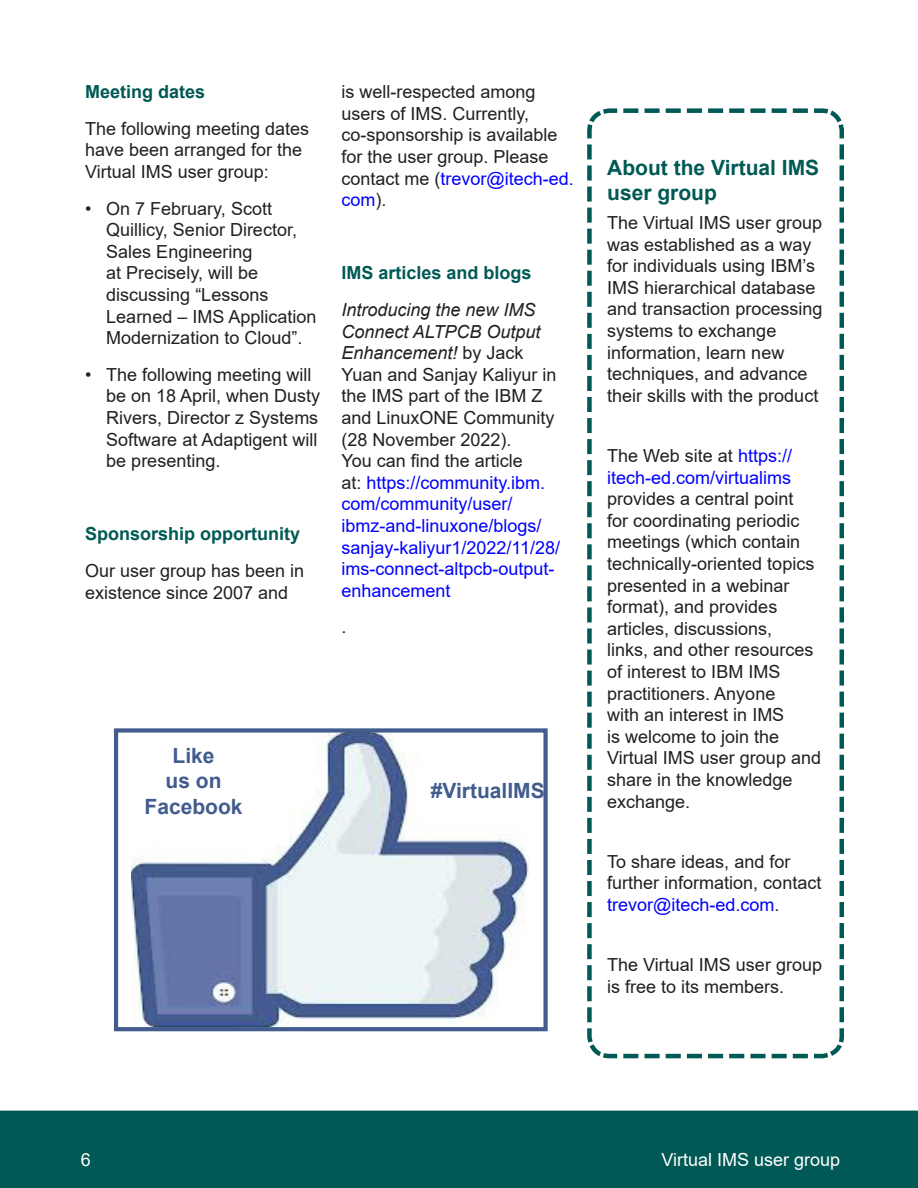
<style>
.page{position:relative;width:918px;height:1188px;background:#fff}
.page>*{position:absolute;margin:0;border:0;box-sizing:border-box;transform-origin:0 0}
.text{font:700 21px/25.2px "Arial";color:#005954}
.text-2{font:700 21px/25.2px "Arial";color:#415c8d;text-align:center}
.text-3{font:18px/21.6px "Arial";color:#231f20}
.text-4{font:18px/21.6px "Arial";color:#00f}
.blob{font:18px/21.6px "Arial";color:#231f20}
.blob-2{font:700 18px "Arial";color:#005954}
.t1{font:18px "Arial";color:#fff}
.text-5{font:700 18px "Arial";color:#005954}
.s1{color:#00f}
.s2{font-style:italic;color:#231f20}
.s3{color:#231f20}
</style>
<div class="page">
<div style="left:0;top:1111px;width:918px;height:77px;background:#005954"></div>
<svg style="left:587px;top:108px;width:257px;height:951px"></svg>
<img style="left:132px;top:733px;width:397px;height:293px">
<div style="left:114px;top:728px;width:434px;height:303px;border:4px solid #415c8d"></div>
<p class="text-5" style="left:85px;top:79px;width:122px">Meeting dates</p>
<p class="text-3" style="left:85px;top:118px;width:226px">The following meeting dates have been arranged for the<br>Virtual IMS user group:</p>
<p class="blob" style="left:106px;top:197px;width:212px;text-indent:-21px">• On 7 February, Scott<br>Quillicy, Senior Director,<br>Sales Engineering<br>at Precisely, will be discussing “Lessons<br>Learned – IMS Application<br>Modernization to Cloud”.</p>
<p class="blob" style="left:106px;top:364px;width:215px;text-indent:-21px">• The following meeting will be on 18 April, when Dusty<br>Rivers, Director z Systems<br>Software at Adaptigent will be presenting.</p>
<p class="blob-2" style="left:85px;top:521px;width:217px">Sponsorship opportunity</p>
<p class="text-3" style="left:85px;top:560px;width:221px">Our user group has been in existence since 2007 and</p>
<p class="text-3" style="left:341px;top:81px;width:234px">is well-respected among users of IMS. Currently, co-sponsorship is available for the user group. Please contact me (<span class="s1">trevor@itech-ed. com</span>).</p>
<p class="blob-2" style="left:341px;top:260px;width:192px">IMS articles and blogs</p>
<p class="text-4" style="left:341px;top:299px;width:220px"><span class="s2">Introducing the new IMS<br>Connect ALTPCB Output<br>Enhancement!</span> <span class="s3">by Jack<br>Yuan and Sanjay Kaliyur in the IMS part of the IBM Z and LinuxONE Community (28 November 2022).<br>You can find the article<br>at:</span> https://community.ibm. com/community/user/ ibmz-and-linuxone/blogs/ sanjay-kaliyur1/2022/11/28/ ims-connect-altpcb-output&shy;enhancement</p>
<p class="text-3" style="left:341px;top:616px;width:7px">.</p>
<p class="text-2" style="left:145px;top:743px;width:99px">Like<br>us on<br>Facebook</p>
<p class="text-2" style="left:431px;top:778px;width:115px">#VirtualIMS</p>
<p class="text" style="left:607px;top:155px;width:213px">About the Virtual IMS user group</p>
<p class="text-3" style="left:607px;top:212px;width:217px">The Virtual IMS user group was established as a way for individuals using IBM’s<br>IMS hierarchical database and transaction processing systems to exchange information, learn new techniques, and advance their skills with the product</p>
<p class="text-3" style="left:607px;top:445px;width:215px">The Web site at <span class="s1">https:// itech-ed.com/virtualims </span>provides a central point<br>for coordinating periodic meetings (which contain technically-oriented topics presented in a webinar format), and provides articles, discussions,<br>links, and other resources of interest to IBM IMS practitioners. Anyone<br>with an interest in IMS<br>is welcome to join the<br>Virtual IMS user group and share in the knowledge exchange.</p>
<p class="text-3" style="left:607px;top:851px;width:216px">To share ideas, and for further information, contact <span class="s1">trevor@itech-ed.com</span>.</p>
<p class="text-3" style="left:607px;top:954px;width:216px">The Virtual IMS user group is free to its members.</p>
<p class="t1" style="left:81px;top:1148px;width:12px">6</p>
<p class="t1" style="left:661px;top:1148px;width:180px">Virtual IMS user group</p>
</div>
